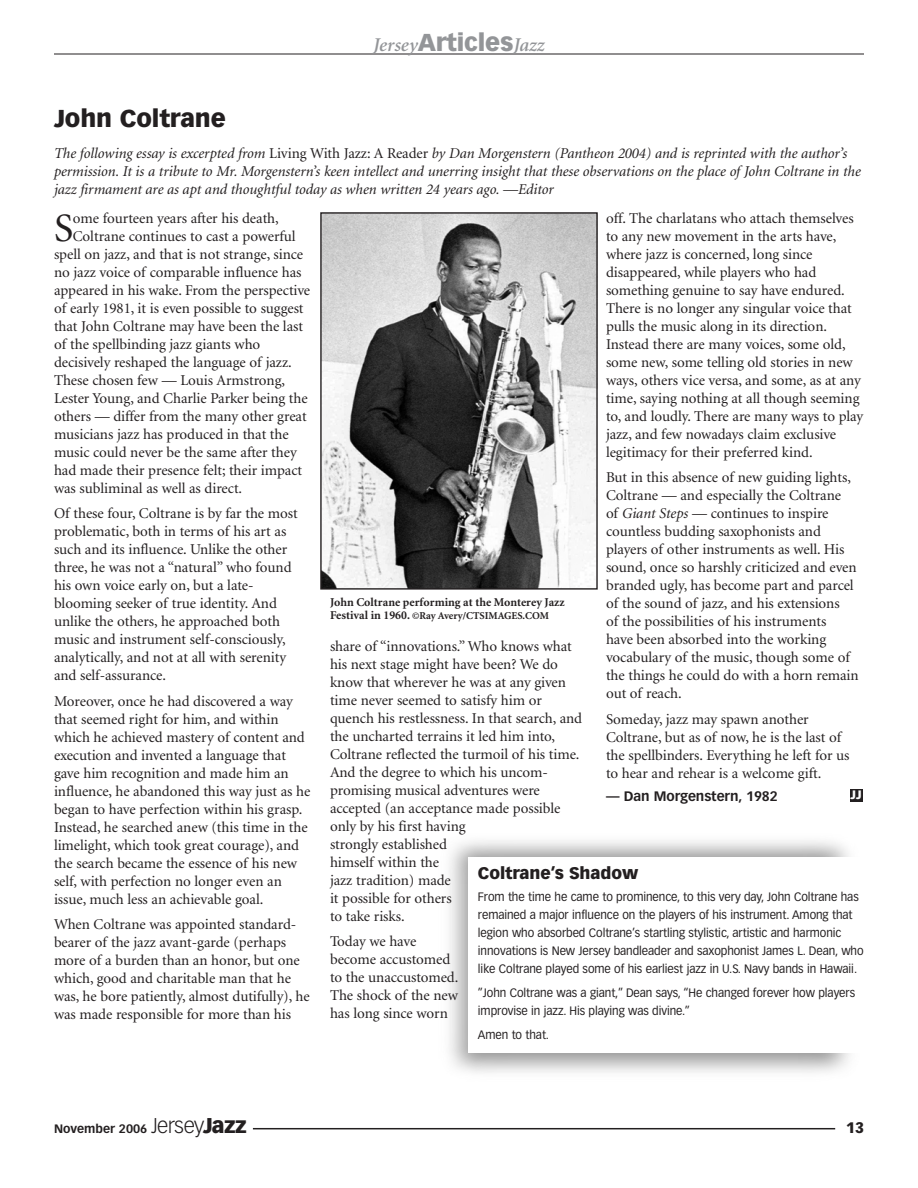
<style>
.page{position:relative;width:918px;height:1188px;background:#fff}
.page>*{position:absolute;margin:0;border:0;box-sizing:border-box;transform-origin:0 0}
.t1{font:40.35px "Minion";color:#231f20}
.t2{font:900 24px "Vectora LH";letter-spacing:-.005em;color:#231f20}
.t3{font:italic 600 19.5px "Minion";color:#939598}
.t4{font:900 16.5px "Vectora LH";letter-spacing:-.005em;color:#231f20}
.t5{font:15px/18px "Minion";letter-spacing:-.005em;color:#231f20}
.t6{font:italic 15px/18px "Minion";letter-spacing:-.005em;color:#231f20}
.t7{font:900 15px "Vectora LH";color:#231f20}
.t8{font:700 13.5px "Vectora LH";letter-spacing:-.005em;color:#231f20}
.t9{font:12px/18px "Vectora LH";letter-spacing:-.005em;color:#231f20;scale:.95 1}
.t10{font:700 12px "Minion";color:#231f20}
.t11{font:700 12px "Vectora LH";color:#231f20}
.t12{font:900 12px "Vectora LH";color:#fff}
.t13{font:700 10.5px "Minion";color:#231f20}
.s1{font-family:"Vectora LH";font-weight:900;font-style:normal;font-size:24px}
.s2{font-style:normal}
.s3{font-style:italic}
.s4{font-size:12px}
.s5{font-weight:300;font-size:21px}
.s6{font-weight:900;font-size:21px}
</style>
<div class="page">
<hr style="left:253px;top:1128px;width:582px;height:1px;background:#231f20">
<hr style="left:54px;top:54px;width:810px;height:1px;background:#231f20">
<div style="left:850px;top:789px;width:12px;height:12px;background:#231f20"></div>
<img style="left:322px;top:214px;width:274px;height:374px">
<div style="left:320px;top:212px;width:278px;height:378px;border:1px solid #231f20"></div>
<h3 class="t3" style="left:373px;top:37px;width:173px">Jersey<span class="s1">Articles</span>Jazz</h3>
<h2 class="t2" style="left:54px;top:108px;width:173px">John Coltrane</h2>
<p class="t6" style="left:54px;top:146px;width:808px">The following essay is excerpted from <span class="s2">Living With Jazz: A Reader</span> by Dan Morgenstern (Pantheon 2004) and is reprinted with the author’s permission. It is a tribute to Mr. Morgenstern’s keen intellect and unerring insight that these observations on the place of John Coltrane in the jazz firmament are as apt and thoughtful today as when written 24 years ago. —Editor</p>
<h1 class="t1" style="left:54px;top:212px;width:21px">S</h1>
<p class="t5" style="left:73px;top:210px;width:207px">ome fourteen years after his death,</p>
<p class="t5" style="left:73px;top:228px;width:224px">Coltrane continues to cast a powerful</p>
<p class="t5" style="left:54px;top:246px;width:251px">spell on jazz, and that is not strange, since</p>
<p class="t5" style="left:54px;top:264px;width:249px">no jazz voice of comparable influence has</p>
<p class="t5" style="left:54px;top:282px;width:258px">appeared in his wake. From the perspective</p>
<p class="t5" style="left:54px;top:300px;width:251px">of early 1981, it is even possible to suggest</p>
<p class="t5" style="left:54px;top:318px;width:251px">that John Coltrane may have been the last</p>
<p class="t5" style="left:54px;top:336px;width:208px">of the spellbinding jazz giants who</p>
<p class="t5" style="left:54px;top:354px;width:239px">decisively reshaped the language of jazz.</p>
<p class="t5" style="left:54px;top:372px;width:233px">These chosen few — Louis Armstrong,</p>
<p class="t5" style="left:54px;top:390px;width:255px">Lester Young, and Charlie Parker being the</p>
<p class="t5" style="left:54px;top:408px;width:254px">others — differ from the many other great</p>
<p class="t5" style="left:54px;top:426px;width:236px">musicians jazz has produced in that the</p>
<p class="t5" style="left:54px;top:444px;width:244px">music could never be the same after they</p>
<p class="t5" style="left:54px;top:462px;width:250px">had made their presence felt; their impact</p>
<p class="t5" style="left:54px;top:480px;width:190px">was subliminal as well as direct.</p>
<p class="t5" style="left:54px;top:506px;width:245px">Of these four, Coltrane is by far the most problematic, both in terms of his art as such and its influence. Unlike the other three, he was not a “natural” who found his own voice early on, but a late&shy;blooming seeker of true identity. And unlike the others, he approached both music and instrument self-consciously, analytically, and not at all with serenity and self-assurance.</p>
<p class="t5" style="left:54px;top:693px;width:258px">Moreover, once he had discovered a way that seemed right for him, and within which he achieved mastery of content and execution and invented a language that gave him recognition and made him an influence, he abandoned this way just as he began to have perfection within his grasp.<br>Instead, he searched anew (this time in the limelight, which took great courage), and the search became the essence of his new self, with perfection no longer even an issue, much less an achievable goal.</p>
<p class="t5" style="left:54px;top:916px;width:257px">When Coltrane was appointed standard&shy;bearer of the jazz avant-garde (perhaps more of a burden than an honor, but one which, good and charitable man that he was, he bore patiently, almost dutifully), he was made responsible for more than his</p>
<p class="t5" style="left:606px;top:210px;width:259px">off. The charlatans who attach themselves to any new movement in the arts have, where jazz is concerned, long since disappeared, while players who had something genuine to say have endured.<br>There is no longer any singular voice that pulls the music along in its direction.<br>Instead there are many voices, some old, some new, some telling old stories in new ways, others vice versa, and some, as at any time, saying nothing at all though seeming to, and loudly. There are many ways to play jazz, and few nowadays claim exclusive legitimacy for their preferred kind.</p>
<p class="t5" style="left:606px;top:470px;width:254px">But in this absence of new guiding lights, Coltrane — and especially the Coltrane<br>of <span class="s3">Giant Steps</span> — continues to inspire countless budding saxophonists and players of other instruments as well. His sound, once so harshly criticized and even branded ugly, has become part and parcel of the sound of jazz, and his extensions<br>of the possibilities of his instruments<br>have been absorbed into the working vocabulary of the music, though some of the things he could do with a horn remain out of reach.</p>
<p class="t5" style="left:606px;top:711px;width:245px">Someday, jazz may spawn another Coltrane, but as of now, he is the last of the spellbinders. Everything he left for us to hear and rehear is a welcome gift.</p>
<p class="t8" style="left:606px;top:791px;width:173px">— Dan Morgenstern, 1982</p>
<p class="t12" style="left:851px;top:789px;width:13px">JJ</p>
<p class="t10" style="left:330px;top:597px;width:236px">John Coltrane performing at the Monterey Jazz</p>
<p class="t13" style="left:330px;top:612px;width:221px"><span class="s4">Festival in 1960.</span> ©Ray Avery/CTSIMAGES.COM</p>
<p class="t5" style="left:330px;top:638px;width:254px">share of “innovations.” Who knows what his next stage might have been? We do know that wherever he was at any given time never seemed to satisfy him or quench his restlessness. In that search, and the uncharted terrains it led him into,<br>Coltrane reflected the turmoil of his time.<br>And the degree to which his uncom&shy;promising musical adventures were accepted (an acceptance made possible only by his first having<br>strongly established<br>himself within the<br>jazz tradition) made<br>it possible for others<br>to take risks.</p>
<p class="t5" style="left:330px;top:933px;width:130px">Today we have become accustomed to the unaccustomed.<br>The shock of the new has long since worn</p>
<p class="t4" style="left:478px;top:866px;width:162px">Coltrane’s Shadow</p>
<p class="t9" style="left:478px;top:889px;width:407px">From the time he came to prominence, to this very day, John Coltrane has remained a major influence on the players of his instrument. Among that legion who absorbed Coltrane’s startling stylistic, artistic and harmonic innovations is New Jersey bandleader and saxophonist James L. Dean, who like Coltrane played some of his earliest jazz in U.S. Navy bands in Hawaii.</p>
<p class="t9" style="left:478px;top:985px;width:399px">”John Coltrane was a giant,” Dean says, “He changed forever how players improvise in jazz. His playing was divine.”</p>
<p class="t9" style="left:478px;top:1026px;width:76px">Amen to that.</p>
<p class="t11" style="left:54px;top:1124px;width:194px">November 2006 <span class="s5">Jersey</span><span class="s6">Jazz</span></p>
<p class="t7" style="left:846px;top:1121px;width:19px">13</p>
</div>
